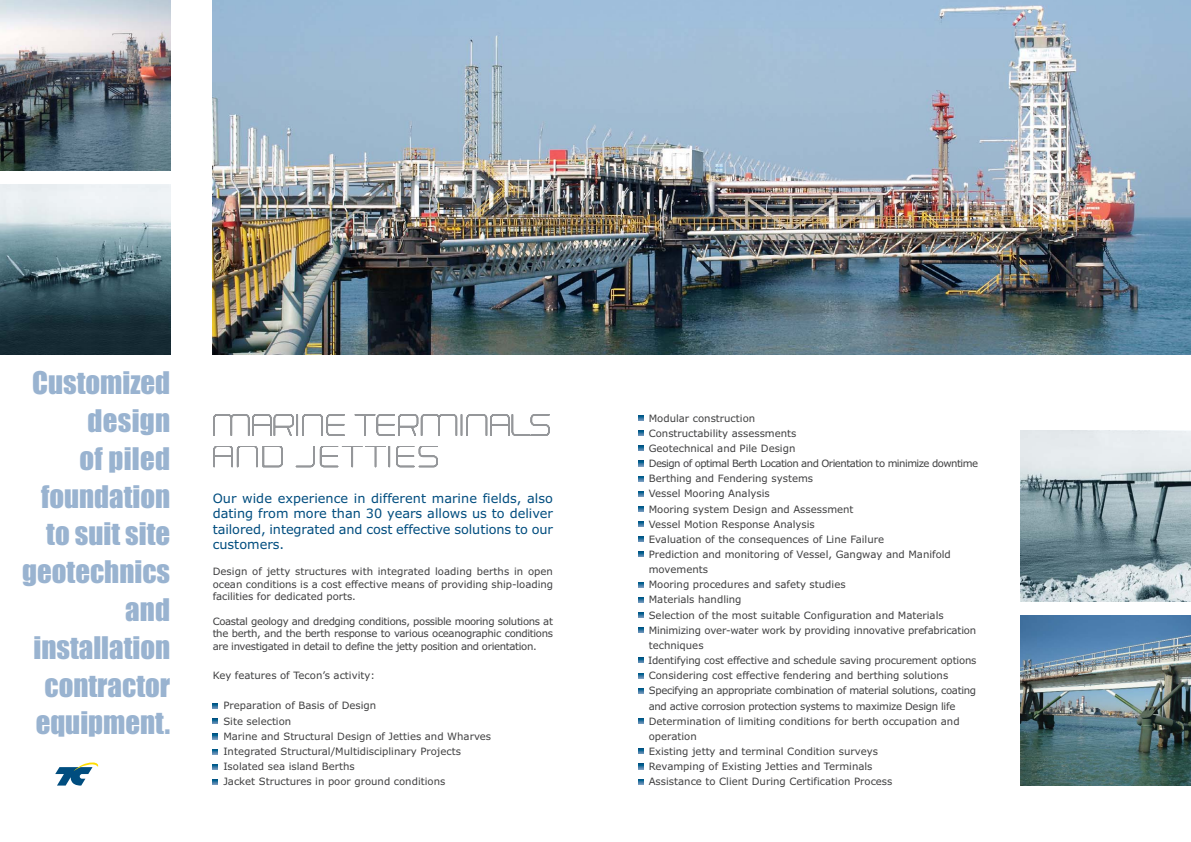
<style>
.page{position:relative;width:1191px;height:842px;background:#fff}
.page>*{position:absolute;margin:0;border:0;box-sizing:border-box;transform-origin:0 0}
.t1{font:28.8px/37.8px "Impact";color:#99b3d0;text-align:right}
.t2{font:12.9px/15.4px "Verdana";letter-spacing:-.005em;color:#004d7f;text-align:justify}
.t3{font:10.1px/15.2px "Verdana";color:#404041;text-align:justify}
</style>
<div class="page">
<img style="left:213px;top:0;width:978px;height:354px">
<svg style="left:213px;top:414px;width:132px;height:22px"></svg>
<svg style="left:213px;top:446px;width:172px;height:21px"></svg>
<svg style="left:213px;top:703px;width:5px;height:6px"></svg>
<svg style="left:213px;top:719px;width:5px;height:5px"></svg>
<svg style="left:213px;top:734px;width:5px;height:5px"></svg>
<svg style="left:213px;top:749px;width:5px;height:5px"></svg>
<svg style="left:213px;top:764px;width:5px;height:5px"></svg>
<svg style="left:213px;top:779px;width:5px;height:5px"></svg>
<img style="left:0;top:0;width:170px;height:170px">
<img style="left:0;top:184px;width:170px;height:170px">
<svg style="left:638px;top:415px;width:5px;height:5px"></svg>
<svg style="left:638px;top:431px;width:5px;height:5px"></svg>
<svg style="left:638px;top:446px;width:5px;height:5px"></svg>
<svg style="left:638px;top:461px;width:5px;height:5px"></svg>
<svg style="left:638px;top:476px;width:5px;height:5px"></svg>
<svg style="left:638px;top:491px;width:5px;height:5px"></svg>
<svg style="left:638px;top:506px;width:5px;height:5px"></svg>
<svg style="left:638px;top:521px;width:5px;height:6px"></svg>
<svg style="left:638px;top:537px;width:5px;height:5px"></svg>
<svg style="left:638px;top:552px;width:5px;height:5px"></svg>
<svg style="left:638px;top:582px;width:5px;height:5px"></svg>
<svg style="left:638px;top:597px;width:5px;height:5px"></svg>
<svg style="left:638px;top:612px;width:5px;height:5px"></svg>
<svg style="left:638px;top:627px;width:5px;height:6px"></svg>
<svg style="left:638px;top:658px;width:5px;height:5px"></svg>
<svg style="left:638px;top:673px;width:5px;height:5px"></svg>
<svg style="left:638px;top:688px;width:5px;height:5px"></svg>
<svg style="left:638px;top:718px;width:5px;height:6px"></svg>
<svg style="left:638px;top:749px;width:5px;height:5px"></svg>
<svg style="left:638px;top:764px;width:5px;height:5px"></svg>
<svg style="left:638px;top:779px;width:5px;height:5px"></svg>
<img style="left:1020px;top:615px;width:171px;height:170px">
<img style="left:1020px;top:431px;width:171px;height:170px">
<svg style="left:55px;top:762px;width:43px;height:23px"></svg>
<h1 class="t1" style="left:22px;top:366px;width:149px">Customized design<br>of piled foundation to suit site geotechnics and installation contractor equipment.</h1>
<p class="t2" style="left:213px;top:492px;width:342px">Our wide experience in different marine fields, also dating from more than 30 years allows us to deliver tailored, integrated and cost effective solutions to our customers.</p>
<p class="t3" style="left:213px;top:566px;width:342px;line-height:12.4px">Design of jetty structures with integrated loading berths in open ocean conditions is a cost effective means of providing ship-loading facilities for dedicated ports.</p>
<p class="t3" style="left:213px;top:616px;width:342px;line-height:12.4px">Coastal geology and dredging conditions, possible mooring solutions at the berth, and the berth response to various oceanographic conditions are investigated in detail to define the jetty position and orientation.</p>
<p class="t3" style="left:213px;top:669px;width:164px">Key features of Tecon’s activity:</p>
<p class="t3" style="left:223px;top:699px;width:269px;text-align:left">Preparation of Basis of Design<br>Site selection<br>Marine and Structural Design of Jetties and Wharves Integrated Structural/Multidisciplinary Projects Isolated sea island Berths<br>Jacket Structures in poor ground conditions</p>
<p class="t3" style="left:648px;top:411px;width:331px;text-align:left">Modular construction<br>Constructability assessments<br>Geotechnical and Pile Design<br>Design of optimal Berth Location and Orientation to minimize downtime Berthing and Fendering systems<br>Vessel Mooring Analysis<br>Mooring system Design and Assessment<br>Vessel Motion Response Analysis<br>Evaluation of the consequences of Line Failure<br>Prediction and monitoring of Vessel, Gangway and Manifold movements<br>Mooring procedures and safety studies<br>Materials handling<br>Selection of the most suitable Configuration and Materials Minimizing over-water work by providing innovative prefabrication techniques<br>Identifying cost effective and schedule saving procurement options Considering cost effective fendering and berthing solutions Specifying an appropriate combination of material solutions, coating and active corrosion protection systems to maximize Design life Determination of limiting conditions for berth occupation and operation<br>Existing jetty and terminal Condition surveys<br>Revamping of Existing Jetties and Terminals<br>Assistance to Client During Certification Process</p>
</div>
